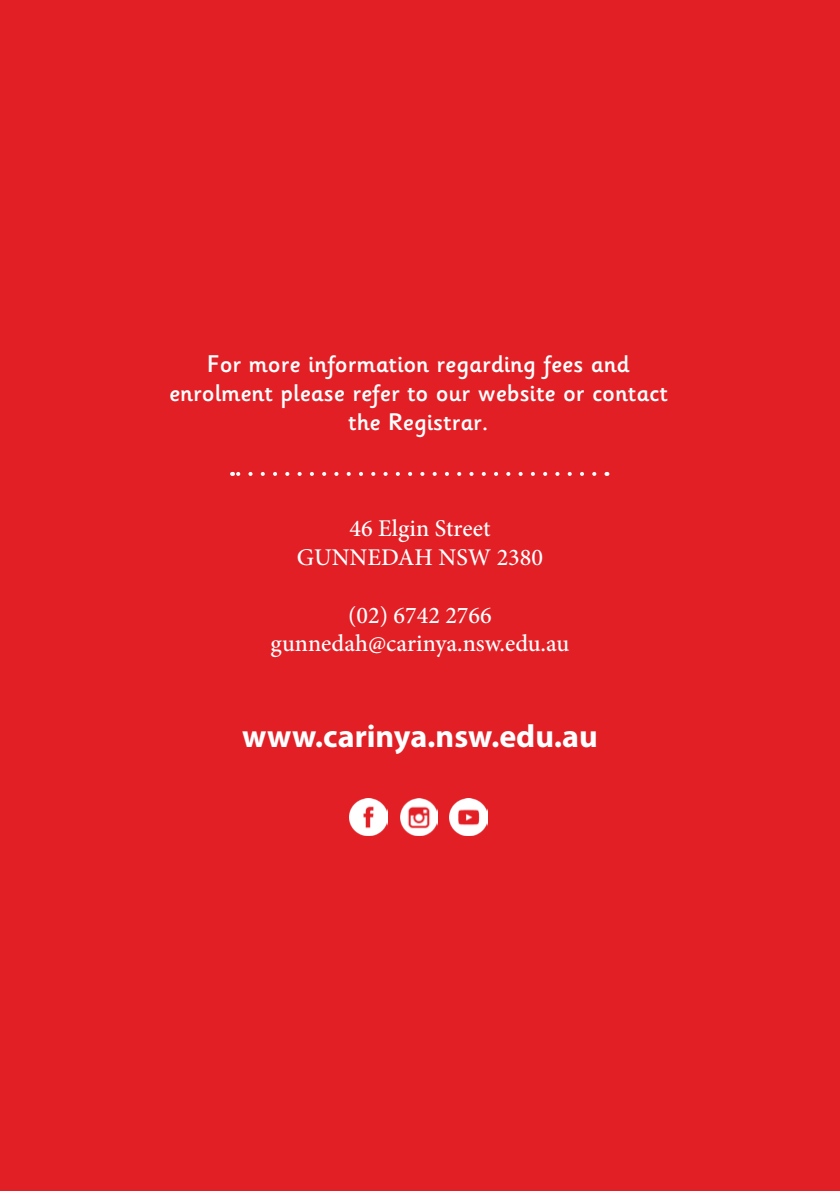
<style>
.page{position:relative;width:840px;height:1191px;background:#fff}
.page>*{position:absolute;margin:0;border:0;box-sizing:border-box;transform-origin:0 0}
.t1{font:700 32px "Myriad Pro";color:#fff}
.t2{font:500 24px/28.8px "Sassoon Primary Infant";color:#fff;text-align:center}
.t3{font:500 24px "Minion Pro";color:#fff}
</style>
<div class="page">
<div style="left:0;top:0;width:839px;height:1191px;background:#e31f26"></div>
<img style="left:349px;top:798px;width:38px;height:37px">
<img style="left:400px;top:798px;width:37px;height:37px">
<img style="left:449px;top:798px;width:38px;height:37px">
<svg style="left:232px;top:472px;width:362px;height:4px"></svg>
<p class="t2" style="left:169px;top:350px;width:500px">For more information regarding fees and enrolment please refer to our website or contact the Registrar.</p>
<p class="t3" style="left:349px;top:512px;width:142px">46 Elgin Street</p>
<p class="t3" style="left:297px;top:541px;width:247px">GUNNEDAH NSW 2380</p>
<p class="t3" style="left:348px;top:599px;width:145px">(02) 6742 2766</p>
<p class="t3" style="left:270px;top:627px;width:300px">gunnedah@carinya.nsw.edu.au</p>
<p class="t1" style="left:242px;top:716px;width:357px">www.carinya.nsw.edu.au</p>
</div>
